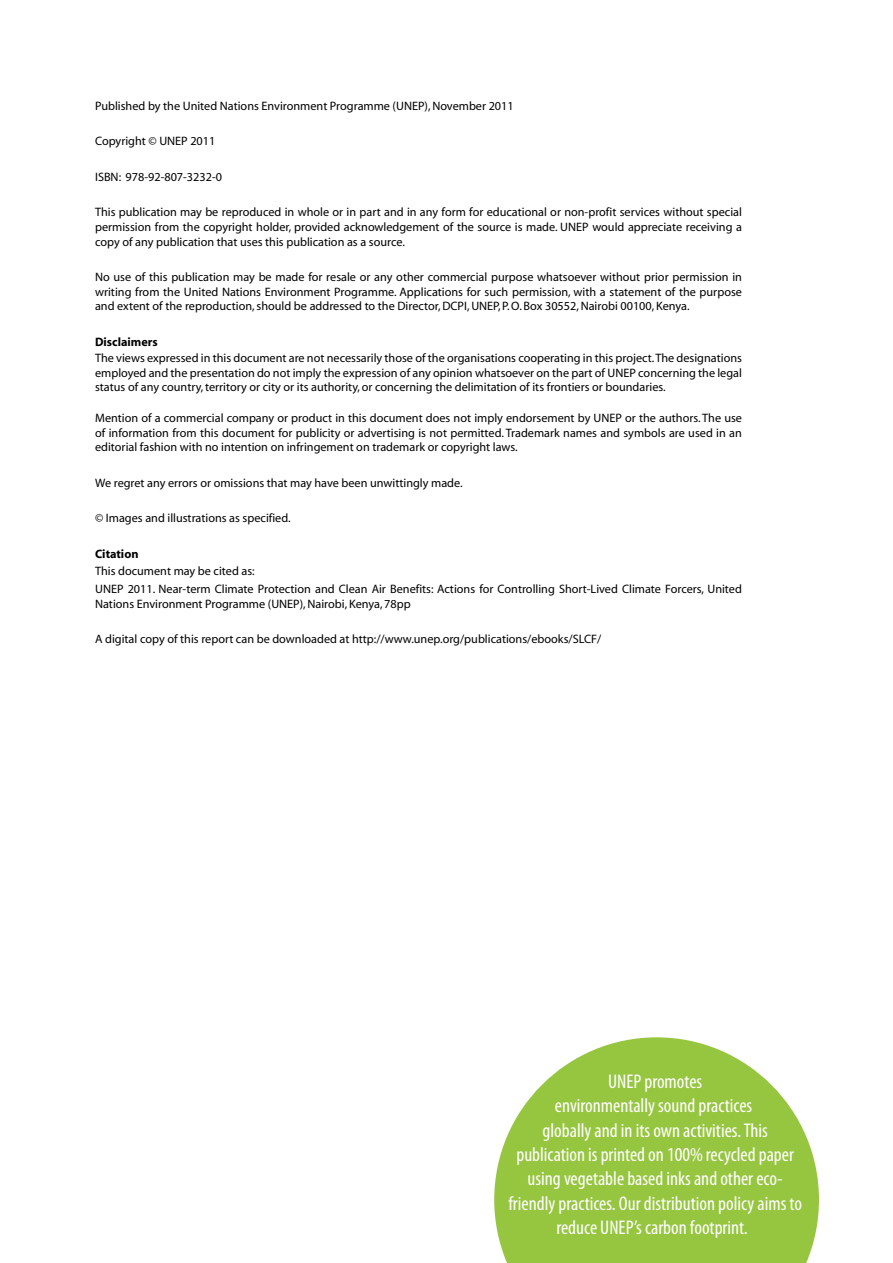
<style>
.page{position:relative;width:893px;height:1263px;background:#fff}
.page>*{position:absolute;margin:0;border:0;box-sizing:border-box;transform-origin:0 0}
.t1{font:condensed 19.8px/24.5px "Myriad Pro";color:#fff;text-align:center}
.t2{font:12.15px/14.7px "Myriad";color:#000;text-align:justify}
.t3{font:700 12.15px "Myriad";color:#000}
</style>
<div class="page">
<svg style="left:494px;top:1037px;width:325px;height:226px;fill:#96c640"></svg>
<p class="t2" style="left:95px;top:99px;width:420px">Published by the United Nations Environment Programme (UNEP), November 2011</p>
<p class="t2" style="left:95px;top:134px;width:122px">Copyright © UNEP 2011</p>
<p class="t2" style="left:95px;top:170px;width:128px">ISBN: 978-92-807-3232-0</p>
<p class="t2" style="left:95px;top:205px;width:648px">This publication may be reproduced in whole or in part and in any form for educational or non-profit services without special permission from the copyright holder, provided acknowledgement of the source is made. UNEP would appreciate receiving a copy of any publication that uses this publication as a source.</p>
<p class="t2" style="left:95px;top:270px;width:648px">No use of this publication may be made for resale or any other commercial purpose whatsoever without prior permission in writing from the United Nations Environment Programme. Applications for such permission, with a statement of the purpose and extent of the reproduction, should be addressed to the Director, DCPI, UNEP, P. O. Box 30552, Nairobi 00100, Kenya.</p>
<p class="t3" style="left:95px;top:335px;width:64px">Disclaimers</p>
<p class="t2" style="left:95px;top:351px;width:648px">The views expressed in this document are not necessarily those of the organisations cooperating in this project.The designations employed and the presentation do not imply the expression of any opinion whatsoever on the part of UNEP concerning the legal status of any country,territory or city or its authority, or concerning the delimitation of its frontiers or boundaries.</p>
<p class="t2" style="left:95px;top:411px;width:648px">Mention of a commercial company or product in this document does not imply endorsement by UNEP or the authors. The use of information from this document for publicity or advertising is not permitted. Trademark names and symbols are used in an editorial fashion with no intention on infringement on trademark or copyright laws.</p>
<p class="t2" style="left:95px;top:476px;width:369px">We regret any errors or omissions that may have been unwittingly made.</p>
<p class="t2" style="left:95px;top:511px;width:197px">© Images and illustrations as specified.</p>
<p class="t3" style="left:95px;top:547px;width:45px">Citation</p>
<p class="t2" style="left:95px;top:563px;width:648px;line-height:17.7px">This document may be cited as:<br>UNEP 2011. Near-term Climate Protection and Clean Air Benefits: Actions for Controlling Short-Lived Climate Forcers, United</p>
<p class="t2" style="left:95px;top:597px;width:317px">Nations Environment Programme (UNEP), Nairobi, Kenya, 78pp</p>
<p class="t2" style="left:95px;top:632px;width:508px">A digital copy of this report can be downloaded at http://www.unep.org/publications/ebooks/SLCF/</p>
<p class="t1" style="left:508px;top:1069px;width:295px">UNEP promotes<br>environmentally sound practices<br>globally and in its own activities. This publication is printed on 100% recycled paper using vegetable based inks and other eco&shy;friendly practices. Our distribution policy aims to reduce UNEP’s carbon footprint.</p>
</div>
